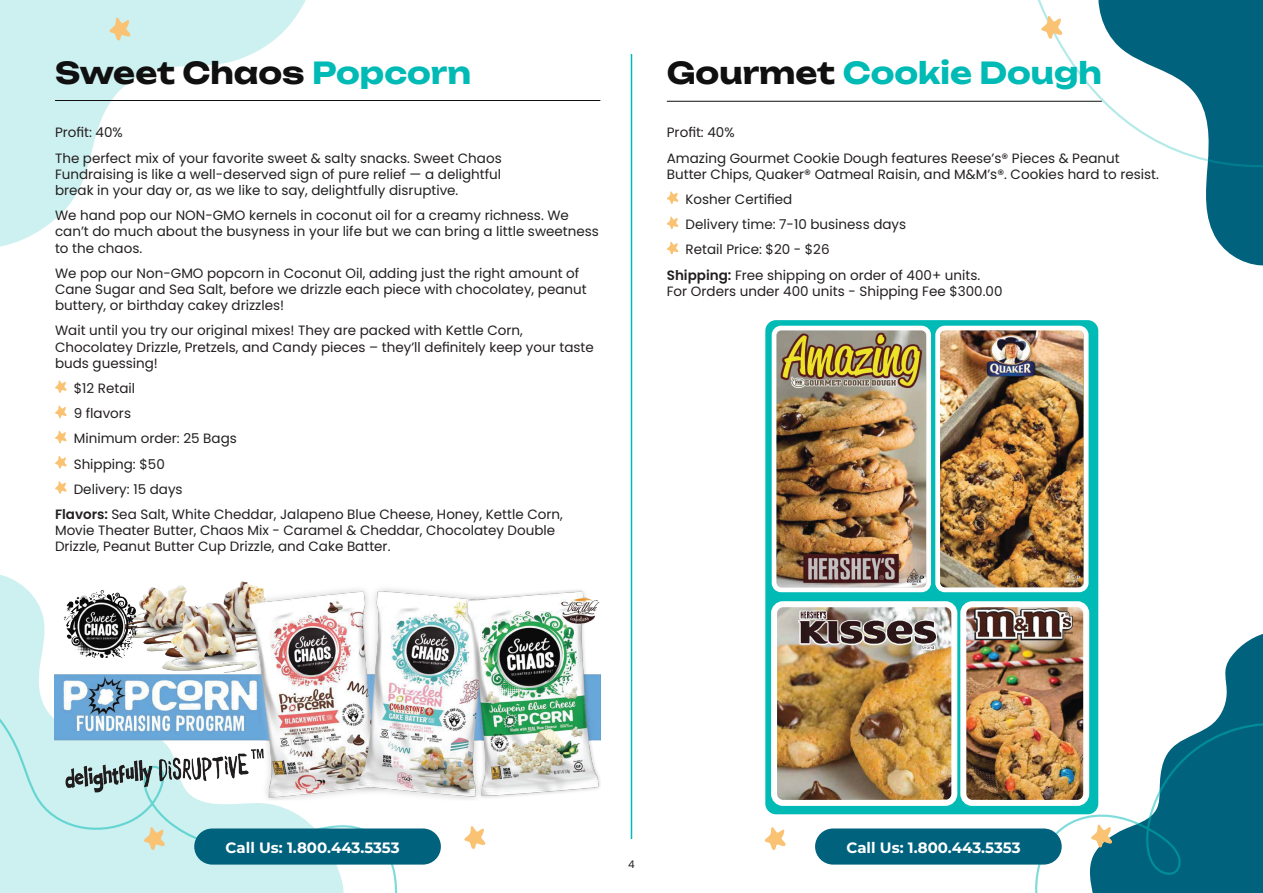
<style>
.page{position:relative;width:1263px;height:893px;background:#fff}
.page>*{position:absolute;margin:0;border:0;box-sizing:border-box;transform-origin:0 0}
.t1{font:700 30px "Unbounded";color:#00bab5}
.t2{font:700 30px "Unbounded";color:#101010}
.t3{font:700 15px "Montserrat";color:#fff}
.t4{font:13.5px/16.2px "Poppins";color:#231f20}
.t5{font:10.5px "Poppins";color:#231f20}
.s1{color:#00bab5}
.s2{font-weight:600}
.s3{color:#101010}
</style>
<div class="page">
<svg style="left:0;top:575px;width:45px;height:102px;fill:#cdf1f0"></svg>
<svg style="left:1098px;top:632px;width:165px;height:45px"></svg>
<hr style="left:631px;top:54px;width:1px;height:785px;background:#00bab5">
<svg style="left:666px;top:191px;width:13px;height:13px"></svg>
<svg style="left:667px;top:216px;width:12px;height:13px"></svg>
<svg style="left:667px;top:242px;width:12px;height:12px"></svg>
<svg style="left:0;top:677px;width:1263px;height:216px"></svg>
<hr style="left:667px;top:101px;width:435px;height:1px;background:#101010">
<svg style="left:0;top:0;width:306px;height:247px"></svg>
<svg style="left:55px;top:380px;width:12px;height:13px"></svg>
<svg style="left:55px;top:405px;width:12px;height:13px"></svg>
<svg style="left:55px;top:430px;width:12px;height:13px"></svg>
<svg style="left:55px;top:456px;width:12px;height:13px"></svg>
<svg style="left:55px;top:481px;width:12px;height:13px"></svg>
<hr style="left:55px;top:100px;width:545px;height:1px;background:#101010">
<svg style="left:109px;top:17px;width:22px;height:24px"></svg>
<svg style="left:1025px;top:0;width:238px;height:266px"></svg>
<div style="left:194px;top:828px;width:247px;height:37px;background:#00627d;border-radius:18px"></div>
<svg style="left:464px;top:825px;width:22px;height:24px"></svg>
<svg style="left:143px;top:826px;width:22px;height:24px"></svg>
<div style="left:815px;top:828px;width:247px;height:37px;background:#00627d;border-radius:18px"></div>
<svg style="left:1090px;top:824px;width:23px;height:24px"></svg>
<svg style="left:764px;top:826px;width:22px;height:24px"></svg>
<img style="left:54px;top:581px;width:546px;height:219px">
<div style="left:765px;top:320px;width:333px;height:494px;background:#00bab5;border-radius:11px"></div>
<img style="left:778px;top:332px;width:147px;height:254px">
<div style="left:772px;top:326px;width:159px;height:266px;border:5px solid #fff;border-radius:7px"></div>
<img style="left:941px;top:332px;width:141px;height:254px">
<div style="left:935px;top:326px;width:153px;height:266px;border:5px solid #fff;border-radius:7px"></div>
<img style="left:778px;top:608px;width:172px;height:191px">
<div style="left:771px;top:601px;width:186px;height:205px;border:6px solid #fff;border-radius:9px"></div>
<img style="left:967px;top:608px;width:115px;height:191px">
<div style="left:960px;top:601px;width:129px;height:205px;border:6px solid #fff;border-radius:9px"></div>
<p class="t2" style="left:55px;top:47px;width:418px">Sweet Chaos <span class="s1">Popcorn</span></p>
<p class="t4" style="left:55px;top:125px;width:69px">Profit: 40%</p>
<p class="t4" style="left:55px;top:150px;width:448px;text-align:justify">The perfect mix of your favorite sweet &amp; salty snacks. Sweet Chaos Fundraising is like a well-deserved sign of pure relief — a delightful break in your day or, as we like to say, delightfully disruptive.</p>
<p class="t4" style="left:55px;top:207px;width:545px">We hand pop our NON-GMO kernels in coconut oil for a creamy richness. We can’t do much about the busyness in your life but we can bring a little sweetness to the chaos.</p>
<p class="t4" style="left:55px;top:265px;width:533px">We pop our Non-GMO popcorn in Coconut Oil, adding just the right amount of<br>Cane Sugar and Sea Salt, before we drizzle each piece with chocolatey, peanut buttery, or birthday cakey drizzles!</p>
<p class="t4" style="left:55px;top:323px;width:540px">Wait until you try our original mixes! They are packed with Kettle Corn,<br>Chocolatey Drizzle, Pretzels, and Candy pieces – they’ll definitely keep your taste buds guessing!</p>
<p class="t4" style="left:74px;top:380px;width:63px">$12 Retail</p>
<p class="t4" style="left:74px;top:405px;width:59px">9 flavors</p>
<p class="t4" style="left:74px;top:431px;width:165px">Minimum order: 25 Bags</p>
<p class="t4" style="left:74px;top:456px;width:93px">Shipping: $50</p>
<p class="t4" style="left:74px;top:481px;width:110px">Delivery: 15 days</p>
<p class="t4" style="left:55px;top:506px;width:509px"><span class="s2">Flavors:</span> Sea Salt, White Cheddar, Jalapeno Blue Cheese, Honey, Kettle Corn,<br>Movie Theater Butter, Chaos Mix - Caramel &amp; Cheddar, Chocolatey Double<br>Drizzle, Peanut Butter Cup Drizzle, and Cake Batter.</p>
<p class="t1" style="left:667px;top:47px;width:436px"><span class="s3">Gourmet</span> Cookie Dough</p>
<p class="t4" style="left:667px;top:125px;width:69px">Profit: 40%</p>
<p class="t4" style="left:667px;top:150px;width:494px">Amazing Gourmet Cookie Dough features Reese’s® Pieces &amp; Peanut<br>Butter Chips, Quaker® Oatmeal Raisin, and M&amp;M’s®. Cookies hard to resist.</p>
<p class="t4" style="left:685px;top:191px;width:108px">Kosher Certified</p>
<p class="t4" style="left:685px;top:216px;width:222px">Delivery time: 7-10 business days</p>
<p class="t4" style="left:685px;top:242px;width:146px">Retail Price: $20 - $26</p>
<p class="t4" style="left:667px;top:267px;width:337px"><span class="s2">Shipping:</span> Free shipping on order of 400+ units.<br>For Orders under 400 units - Shipping Fee $300.00</p>
<p class="t3" style="left:226px;top:838px;width:176px">Call Us: 1.800.443.5353</p>
<p class="t3" style="left:846px;top:838px;width:176px">Call Us: 1.800.443.5353</p>
<p class="t5" style="left:628px;top:858px;width:8px">4</p>
</div>
